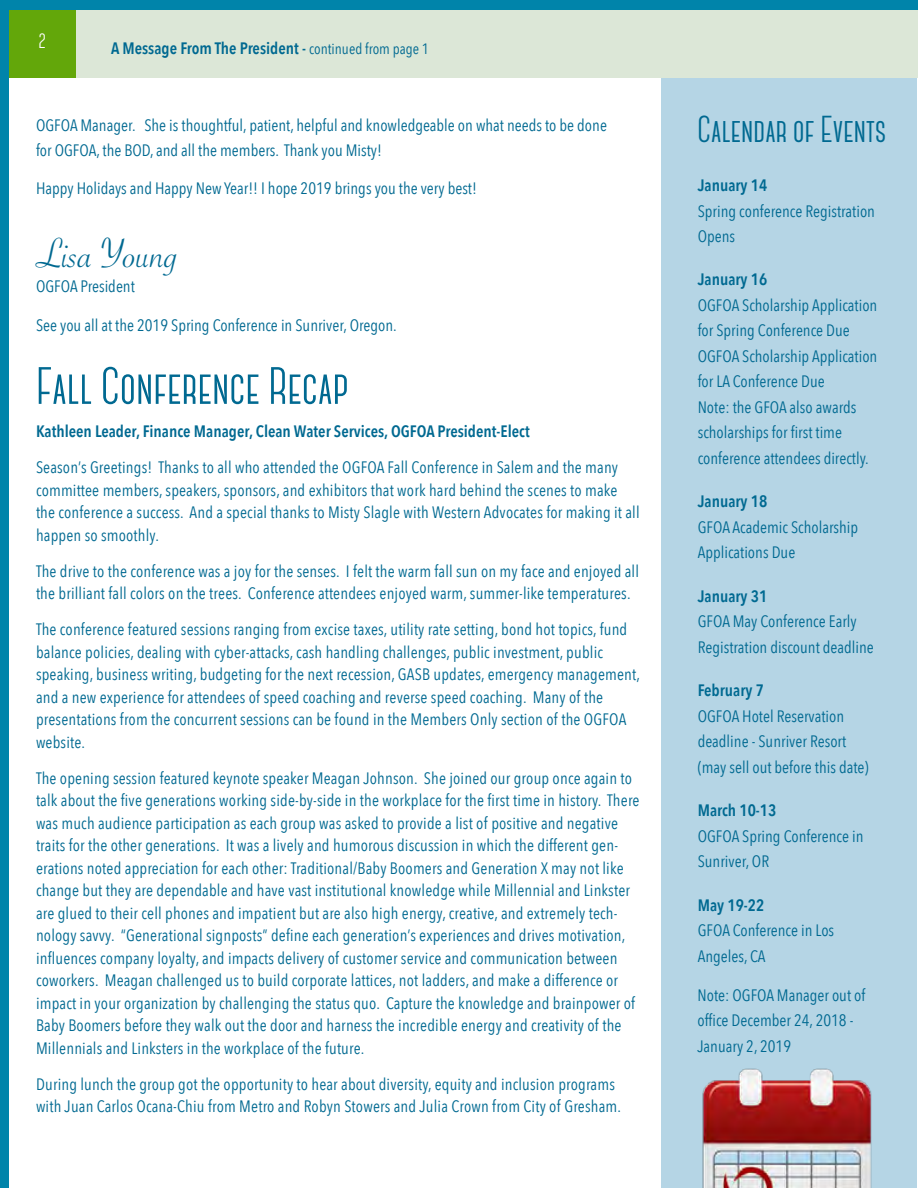
<style>
.page{position:relative;width:918px;height:1188px;background:#fff}
.page>*{position:absolute;margin:0;border:0;box-sizing:border-box;transform-origin:0 0}
.t1{font:700 52.5px "Canter";color:#006991}
.t2{font:45px "Savoye Let Plain";color:#006991}
.t3{font:700 37.5px "Canter";color:#006991}
.t4{font:700 21px "Canter";color:#fff}
.t5{font:16.5px/22.5px "Avenir Next Condensed";letter-spacing:.01em;color:#006991}
.t6{font:600 16.5px "Avenir Next Condensed";color:#006991}
.s1{font-weight:400;font-size:15px}
</style>
<div class="page">
<div style="left:0;top:0;width:918px;height:74px;background:#0084aa"></div>
<div style="left:14px;top:10px;width:904px;height:68px;background:#dce7d7"></div>
<div style="left:0;top:0;width:9px;height:1188px;background:#0084aa"></div>
<div style="left:9px;top:10px;width:67px;height:68px;background:#63a70a"></div>
<hr style="left:917px;top:0;width:1px;height:1188px;background:#0084aa">
<div style="left:662px;top:79px;width:255px;height:1109px;background:#b5d5e5"></div>
<img style="left:702px;top:1068px;width:170px;height:120px">
<p class="t4" style="left:39px;top:31px;width:8px">2</p>
<p class="t6" style="left:111px;top:34px;width:319px">A Message From The President - <span class="s1">continued from page 1</span></p>
<p class="t5" style="left:36px;top:112px;width:572px;line-height:24.8px">OGFOA Manager. She is thoughtful, patient, helpful and knowledgeable on what needs to be done for OGFOA, the BOD, and all the members. Thank you Misty!</p>
<p class="t5" style="left:36px;top:176px;width:442px">Happy Holidays and Happy New Year!! I hope 2019 brings you the very best!</p>
<h2 class="t2" style="left:36px;top:224px;width:144px">Lisa Young</h2>
<p class="t5" style="left:36px;top:274px;width:100px">OGFOA President</p>
<p class="t5" style="left:36px;top:313px;width:362px">See you all at the 2019 Spring Conference in Sunriver, Oregon.</p>
<h1 class="t1" style="left:36px;top:360px;width:314px">Fall Conference Recap</h1>
<p class="t6" style="left:36px;top:417px;width:495px">Kathleen Leader, Finance Manager, Clean Water Services, OGFOA President-Elect</p>
<p class="t5" style="left:36px;top:455px;width:605px">Season’s Greetings! Thanks to all who attended the OGFOA Fall Conference in Salem and the many committee members, speakers, sponsors, and exhibitors that work hard behind the scenes to make the conference a success. And a special thanks to Misty Slagle with Western Advocates for making it all happen so smoothly.</p>
<p class="t5" style="left:36px;top:559px;width:605px">The drive to the conference was a joy for the senses. I felt the warm fall sun on my face and enjoyed all the brilliant fall colors on the trees. Conference attendees enjoyed warm, summer-like temperatures.</p>
<p class="t5" style="left:36px;top:617px;width:606px">The conference featured sessions ranging from excise taxes, utility rate setting, bond hot topics, fund balance policies, dealing with cyber-attacks, cash handling challenges, public investment, public speaking, business writing, budgeting for the next recession, GASB updates, emergency management, and a new experience for attendees of speed coaching and reverse speed coaching. Many of the presentations from the concurrent sessions can be found in the Members Only section of the OGFOA website.</p>
<p class="t5" style="left:36px;top:766px;width:605px">The opening session featured keynote speaker Meagan Johnson. She joined our group once again to talk about the five generations working side-by-side in the workplace for the first time in history. There was much audience participation as each group was asked to provide a list of positive and negative traits for the other generations. It was a lively and humorous discussion in which the different gen&shy;erations noted appreciation for each other: Traditional/Baby Boomers and Generation X may not like change but they are dependable and have vast institutional knowledge while Millennial and Linkster are glued to their cell phones and impatient but are also high energy, creative, and extremely tech&shy;nology savvy. “Generational signposts” define each generation’s experiences and drives motivation, influences company loyalty, and impacts delivery of customer service and communication between coworkers. Meagan challenged us to build corporate lattices, not ladders, and make a difference or impact in your organization by challenging the status quo. Capture the knowledge and brainpower of Baby Boomers before they walk out the door and harness the incredible energy and creativity of the Millennials and Linksters in the workplace of the future.</p>
<p class="t5" style="left:36px;top:1072px;width:587px">During lunch the group got the opportunity to hear about diversity, equity and inclusion programs with Juan Carlos Ocana-Chiu from Metro and Robyn Stowers and Julia Crown from City of Gresham.</p>
<h3 class="t3" style="left:698px;top:110px;width:191px">Calendar of Events</h3>
<p class="t6" style="left:698px;top:171px;width:71px">January 14</p>
<p class="t5" style="left:698px;top:197px;width:179px;line-height:25.5px">Spring conference Registration<br>Opens</p>
<p class="t6" style="left:698px;top:265px;width:71px">January 16</p>
<p class="t5" style="left:698px;top:292px;width:181px;line-height:25.5px">OGFOA Scholarship Application for Spring Conference Due<br>OGFOA Scholarship Application for LA Conference Due<br>Note: the GFOA also awards scholarships for first time conference attendees directly.</p>
<p class="t6" style="left:698px;top:487px;width:71px">January 18</p>
<p class="t5" style="left:698px;top:514px;width:162px;line-height:25.5px">GFOA Academic Scholarship<br>Applications Due</p>
<p class="t6" style="left:698px;top:582px;width:71px">January 31</p>
<p class="t5" style="left:698px;top:608px;width:178px;line-height:25.5px">GFOA May Conference Early<br>Registration discount deadline</p>
<p class="t6" style="left:698px;top:676px;width:68px">February 7</p>
<p class="t5" style="left:698px;top:703px;width:172px;line-height:25.5px">OGFOA Hotel Reservation deadline - Sunriver Resort (may sell out before this date)</p>
<p class="t6" style="left:698px;top:796px;width:80px">March 10-13</p>
<p class="t5" style="left:698px;top:823px;width:167px;line-height:25.5px">OGFOA Spring Conference in<br>Sunriver, OR</p>
<p class="t6" style="left:698px;top:891px;width:68px">May 19-22</p>
<p class="t5" style="left:698px;top:917px;width:138px;line-height:25.5px">GFOA Conference in Los<br>Angeles, CA</p>
<p class="t5" style="left:698px;top:981px;width:169px;line-height:25.5px">Note: OGFOA Manager out of office December 24, 2018 -<br>January 2, 2019</p>
</div>
